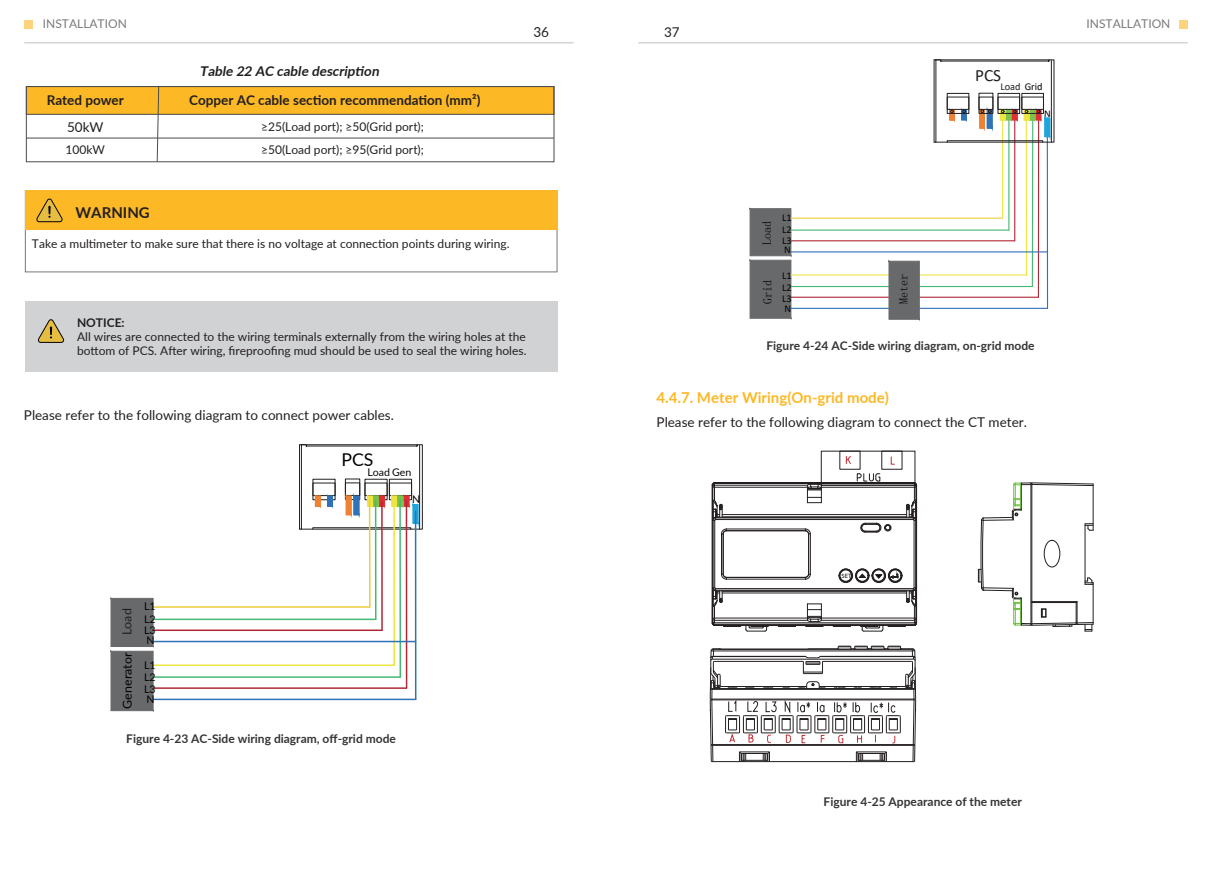
<style>
.page{position:relative;width:1212px;height:893px;background:#fff}
.page>*{position:absolute;margin:0;border:0;box-sizing:border-box;transform-origin:0 0}
.t1{font:17.7px "Lato";color:#030303}
.t2{font:17.25px "Calibri";color:#231f20}
.t3{font:700 15px "Lato";color:#fcb825}
.t4{font:700 15px "Lato";color:#231f20}
.t5{font:13.95px "Lato";color:#231f20}
.t6{font:13.5px "Lato";color:#231f20}
.t7{font:700 13.5px "Lato";color:#231f20}
.t8{font:italic 700 13.5px "Lato";color:#231f20}
.t9{font:12.45px "Lato";color:#030303}
.t10{font:12.45px "Lato";color:#231f20}
.t11{font:12.15px "Fang Song";color:#030303}
.t12{font:12px/14.4px "Lato";color:#231f20}
.t13{font:700 12px "Lato";color:#343536}
.t14{font:12px "Lato";color:#797a7e}
.t15{font:700 12px "Lato";color:#231f20}
.t16{font:10.65px/12.5px "Lato";color:#030303}
.t17{font:10.35px/9.1px "Calibri";color:#030303}
.t18{font:10.35px "Calibri";color:#231f20}
.t19{font:5.85px "Lato";color:#030303}
.s1{color:#030303}
</style>
<div class="page">
<hr style="left:24px;top:42px;width:550px;height:2px;background:#d4d5d6">
<div style="left:24px;top:20px;width:9px;height:9px;background:#fdd47c"></div>
<div style="left:1179px;top:20px;width:8px;height:9px;background:#fdd47c"></div>
<hr style="left:638px;top:42px;width:549px;height:2px;background:#d4d5d6">
<svg style="left:25px;top:229px;width:532px;height:43px"></svg>
<div style="left:25px;top:190px;width:532px;height:39px;background:#fcb825"></div>
<svg style="left:36px;top:198px;width:27px;height:25px"></svg>
<div style="left:25px;top:301px;width:532px;height:71px;background:#d1d2d4"></div>
<svg style="left:37px;top:319px;width:27px;height:24px"></svg>
<hr style="left:26px;top:138px;width:528px;height:1px;background:#4b4c4d">
<div style="left:26px;top:86px;width:528px;height:29px;background:#fcb825;border:1px solid #4c4b4b"></div>
<div style="left:26px;top:86px;width:528px;height:76px;border:1px solid #4b4c4d"></div>
<svg style="left:156px;top:86px;width:3px;height:77px"></svg>
<svg style="left:110px;top:444px;width:313px;height:267px"></svg>
<svg style="left:845px;top:456px;width:6px;height:8px"></svg>
<hr style="left:915px;top:520px;width:1px;height:68px;background:#231f20">
<hr style="left:916px;top:485px;width:1px;height:139px;background:#231f20">
<hr style="left:914px;top:520px;width:1px;height:68px;background:#231f20">
<hr style="left:713px;top:520px;width:1px;height:68px;background:#231f20">
<hr style="left:714px;top:485px;width:93px;height:1px;background:#231f20">
<hr style="left:714px;top:487px;width:93px;height:1px;background:#231f20">
<hr style="left:726px;top:529px;width:79px;height:1px;background:#231f20">
<hr style="left:727px;top:530px;width:78px;height:1px;background:#231f20">
<hr style="left:810px;top:534px;width:1px;height:40px;background:#231f20">
<hr style="left:808px;top:534px;width:1px;height:40px;background:#231f20">
<svg style="left:804px;top:528px;width:7px;height:7px"></svg>
<svg style="left:804px;top:573px;width:7px;height:7px"></svg>
<hr style="left:726px;top:577px;width:79px;height:1px;background:#231f20">
<hr style="left:726px;top:579px;width:79px;height:1px;background:#231f20">
<hr style="left:714px;top:618px;width:93px;height:1px;background:#231f20">
<svg style="left:807px;top:484px;width:15px;height:19px"></svg>
<hr style="left:714px;top:620px;width:93px;height:1px;background:#231f20">
<svg style="left:805px;top:604px;width:19px;height:23px"></svg>
<svg style="left:778px;top:626px;width:18px;height:1px"></svg>
<svg style="left:721px;top:528px;width:6px;height:7px"></svg>
<svg style="left:721px;top:573px;width:6px;height:7px"></svg>
<hr style="left:723px;top:534px;width:1px;height:40px;background:#231f20">
<hr style="left:721px;top:534px;width:1px;height:40px;background:#231f20">
<hr style="left:714px;top:520px;width:1px;height:68px;background:#231f20">
<hr style="left:712px;top:484px;width:1px;height:118px;background:#231f20">
<svg style="left:711px;top:587px;width:58px;height:45px"></svg>
<svg style="left:711px;top:482px;width:25px;height:39px"></svg>
<svg style="left:857px;top:456px;width:60px;height:77px"></svg>
<hr style="left:714px;top:483px;width:200px;height:1px;background:#231f20">
<hr style="left:821px;top:485px;width:93px;height:1px;background:#231f20">
<hr style="left:821px;top:487px;width:93px;height:1px;background:#231f20">
<hr style="left:722px;top:514px;width:185px;height:1px;background:#231f20">
<hr style="left:716px;top:517px;width:196px;height:1px;background:#231f20">
<hr style="left:715px;top:518px;width:198px;height:1px;background:#231f20">
<hr style="left:715px;top:519px;width:198px;height:1px;background:#231f20">
<hr style="left:715px;top:588px;width:198px;height:1px;background:#231f20">
<hr style="left:715px;top:590px;width:198px;height:1px;background:#231f20">
<hr style="left:716px;top:591px;width:196px;height:1px;background:#231f20">
<hr style="left:722px;top:593px;width:185px;height:1px;background:#231f20">
<hr style="left:821px;top:618px;width:93px;height:1px;background:#231f20">
<hr style="left:821px;top:620px;width:93px;height:1px;background:#231f20">
<hr style="left:714px;top:622px;width:200px;height:1px;background:#231f20">
<hr style="left:714px;top:624px;width:200px;height:1px;background:#231f20">
<hr style="left:714px;top:625px;width:201px;height:1px;background:#231f20">
<svg style="left:833px;top:568px;width:85px;height:64px"></svg>
<svg style="left:978px;top:482px;width:116px;height:150px"></svg>
<div style="left:821px;top:451px;width:94px;height:34px;border:1px solid #231f20"></div>
<svg style="left:710px;top:646px;width:206px;height:116px"></svg>
<hr style="left:711px;top:761px;width:203px;height:1px;background:#231f20">
<svg style="left:749px;top:208px;width:43px;height:111px"></svg>
<hr style="left:1032px;top:115px;width:1px;height:171px;background:#45b873">
<hr style="left:1038px;top:115px;width:1px;height:182px;background:#b02836">
<hr style="left:1026px;top:115px;width:1px;height:160px;background:#eee541">
<hr style="left:1008px;top:115px;width:1px;height:115px;background:#45b873">
<hr style="left:1014px;top:115px;width:1px;height:126px;background:#b02836">
<hr style="left:1002px;top:115px;width:1px;height:103px;background:#eee541">
<hr style="left:1047px;top:125px;width:1px;height:183px;background:#3072b8">
<svg style="left:934px;top:59px;width:120px;height:84px"></svg>
<hr style="left:1051px;top:60px;width:1px;height:82px;background:#231f20">
<hr style="left:934px;top:60px;width:1px;height:82px;background:#231f20">
<hr style="left:790px;top:308px;width:257px;height:1px;background:#3072b8">
<hr style="left:791px;top:251px;width:256px;height:1px;background:#3072b8">
<hr style="left:791px;top:240px;width:224px;height:1px;background:#b02836">
<hr style="left:791px;top:230px;width:218px;height:1px;background:#45b873">
<hr style="left:791px;top:218px;width:211px;height:1px;background:#eecd3f">
<hr style="left:791px;top:297px;width:247px;height:1px;background:#b02836">
<hr style="left:791px;top:286px;width:241px;height:1px;background:#45b873">
<hr style="left:791px;top:274px;width:236px;height:2px;background:#eee541">
<svg style="left:888px;top:261px;width:32px;height:60px"></svg>
<p class="t14" style="left:43px;top:15px;width:85px">INSTALLATION</p>
<p class="t14" style="left:1086px;top:15px;width:85px">INSTALLATION</p>
<p class="t5" style="left:533px;top:22px;width:17px">36</p>
<p class="t6" style="left:664px;top:23px;width:17px">37</p>
<p class="t8" style="left:200px;top:61px;width:184px">Table 22 AC cable description</p>
<p class="t7" style="left:189px;top:90px;width:293px">Copper AC cable section recommendation (mm²)</p>
<p class="t12" style="left:261px;top:142px;width:164px">≥50(Load port); ≥95(Grid port);</p>
<p class="t7" style="left:47px;top:90px;width:79px">Rated power</p>
<p class="t6" style="left:67px;top:117px;width:38px">50kW</p>
<p class="t12" style="left:261px;top:119px;width:164px">≥25(Load port); ≥50(Grid port);</p>
<p class="t12" style="left:66px;top:142px;width:41px">100kW</p>
<p class="t4" style="left:76px;top:201px;width:76px">WARNING</p>
<p class="t12" style="left:32px;top:236px;width:479px">Take a multimeter to make sure that there is no voltage at connection points during wiring.</p>
<p class="t15" style="left:77px;top:313px;width:49px">NOTICE:</p>
<p class="t12" style="left:77px;top:329px;width:451px">All wires are connected to the wiring terminals externally from the wiring holes at the bottom of PCS. After wiring, fireproofing mud should be used to seal the wiring holes.</p>
<p class="t6" style="left:24px;top:405px;width:371px">Please refer to the following diagram to connect power cables.</p>
<h1 class="t1" style="left:341px;top:447px;width:34px">PCS</h1>
<p class="t16" style="left:367px;top:465px;width:46px">Load Gen</p>
<p class="t16" style="left:412px;top:492px;width:10px">N</p>
<p class="t10" style="left:118px;top:635px;width:28px;rotate:-90deg">Load</p>
<p class="t9" style="left:119px;top:709px;width:57px;rotate:-90deg">Generator</p>
<p class="t16" style="left:144px;top:600px;width:13px">L1<br>L2</p>
<p class="t16" style="left:144px;top:624px;width:13px;line-height:10.4px">L3<br>N</p>
<p class="t16" style="left:144px;top:658px;width:13px">L1<br>L2</p>
<p class="t16" style="left:144px;top:683px;width:13px;line-height:10.4px">L3<br>N</p>
<p class="t13" style="left:126px;top:729px;width:271px">Figure 4-23 AC-Side wiring diagram, off-grid mode</p>
<h2 class="t2" style="left:975px;top:63px;width:28px">PCS</h2>
<p class="t18" style="left:1000px;top:80px;width:44px">Load <span class="s1">Grid</span></p>
<p class="t17" style="left:1044px;top:108px;width:8px">N</p>
<p class="t17" style="left:782px;top:213px;width:11px">L1</p>
<p class="t17" style="left:782px;top:236px;width:11px">L3<br>N</p>
<p class="t11" style="left:760px;top:245px;width:26px;rotate:-90deg">Load</p>
<p class="t17" style="left:782px;top:225px;width:11px">L2</p>
<p class="t11" style="left:761px;top:304px;width:26px;rotate:-90deg">Grid</p>
<p class="t17" style="left:782px;top:270px;width:11px">L1</p>
<p class="t17" style="left:784px;top:304px;width:8px">N</p>
<p class="t17" style="left:782px;top:283px;width:11px">L2</p>
<p class="t17" style="left:782px;top:294px;width:11px">L3</p>
<p class="t11" style="left:897px;top:304px;width:32px;rotate:-90deg">Meter</p>
<p class="t13" style="left:766px;top:337px;width:270px">Figure 4-24 AC-Side wiring diagram, on-grid mode</p>
<p class="t3" style="left:656px;top:386px;width:234px">4.4.7. Meter Wiring(On-grid mode)</p>
<p class="t6" style="left:656px;top:412px;width:372px">Please refer to the following diagram to connect the CT meter.</p>
<p class="t19" style="left:841px;top:571px;width:11px">SET</p>
<p class="t13" style="left:823px;top:793px;width:200px">Figure 4-25 Appearance of the meter</p>
</div>
